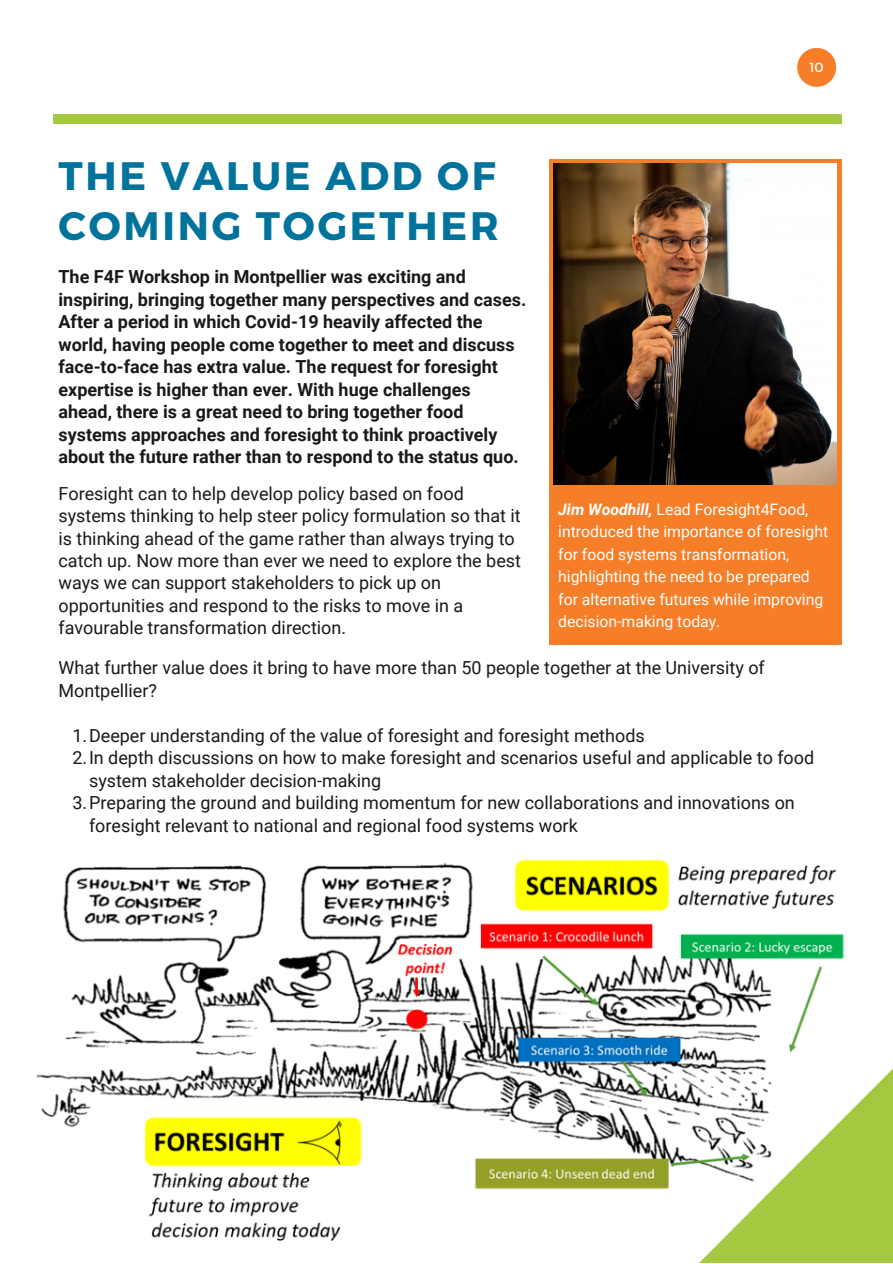
<style>
.page{position:relative;width:893px;height:1264px;background:#fff}
.page>*{position:absolute;margin:0;border:0;box-sizing:border-box;transform-origin:0 0}
.t1{font:700 39.6px/50.6px "Montserrat";letter-spacing:.07em;color:#00739d}
.t2{font:18px/22.5px "Roboto";color:#191919}
.t3{font:700 18px/22.5px "Roboto";color:#191919}
.t4{font:15.75px/22.5px "Roboto";color:#fff}
.t5{font:13.2px "Montserrat";color:#fff}
.s1{font-weight:700;font-style:italic}
</style>
<div class="page">
<div style="left:53px;top:115px;width:788px;height:9px;background:#a4c83f"></div>
<svg style="left:797px;top:48px;width:39px;height:39px"></svg>
<img style="left:36px;top:864px;width:405px;height:377px">
<div style="left:549px;top:159px;width:292px;height:486px;background:#f67e28"></div>
<svg style="left:441px;top:859px;width:451px;height:403px"></svg>
<img style="left:553px;top:164px;width:283px;height:320px">
<p class="t5" style="left:809px;top:58px;width:16px">10</p>
<p class="t1" style="left:58px;top:148px;width:441px">THE VALUE ADD OF<br>COMING TOGETHER</p>
<p class="t3" style="left:58px;top:266px;width:469px">The F4F Workshop in Montpellier was exciting and inspiring, bringing together many perspectives and cases.<br>After a period in which Covid-19 heavily affected the world, having people come together to meet and discuss face-to-face has extra value. The request for foresight expertise is higher than ever. With huge challenges ahead, there is a great need to bring together food systems approaches and foresight to think proactively about the future rather than to respond to the status quo.</p>
<p class="t2" style="left:58px;top:482px;width:464px">Foresight can to help develop policy based on food systems thinking to help steer policy formulation so that it is thinking ahead of the game rather than always trying to catch up. Now more than ever we need to explore the best ways we can support stakeholders to pick up on opportunities and respond to the risks to move in a favourable transformation direction.</p>
<p class="t4" style="left:558px;top:498px;width:271px"><span class="s1">Jim Woodhill,</span> Lead Foresight4Food, introduced the importance of foresight for food systems transformation, highlighting the need to be prepared for alternative futures while improving decision-making today.</p>
<p class="t2" style="left:58px;top:656px;width:707px">What further value does it bring to have more than 50 people together at the University of<br>Montpellier?</p>
<p class="t2" style="left:72px;top:724px;width:573px">1.Deeper understanding of the value of foresight and foresight methods</p>
<p class="t2" style="left:89px;top:746px;width:726px;text-indent:-17px">2.In depth discussions on how to make foresight and scenarios useful and applicable to food system stakeholder decision-making</p>
<p class="t2" style="left:89px;top:791px;width:707px;text-indent:-17px">3.Preparing the ground and building momentum for new collaborations and innovations on foresight relevant to national and regional food systems work</p>
</div>
